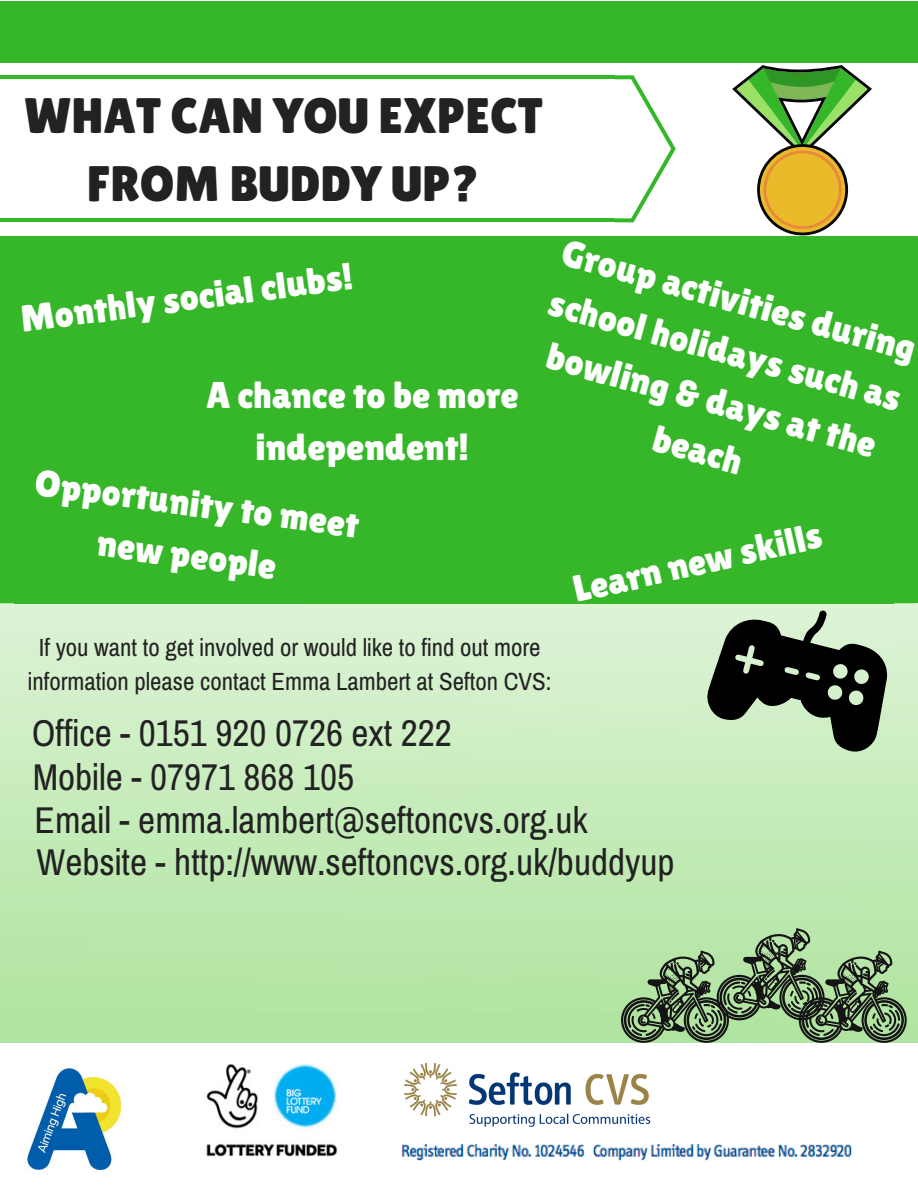
<style>
.page{position:relative;width:918px;height:1188px;background:#fff}
.page>*{position:absolute;margin:0;border:0;box-sizing:border-box;transform-origin:0 0}
.t1{font:49.8px/68.7px "Lilita One";color:#222;text-align:center}
.t2{font:37.35px/51.8px "Lilita One";color:#fff;text-align:center}
.t3{font:37.35px/43.2px "Archivo Narrow";color:#222}
.t4{font:24.9px/33.8px "Archivo Narrow";color:#222;text-align:center}
</style>
<div class="page">
<div style="left:0;top:1px;width:918px;height:62px;background:#35b729"></div>
<hr style="left:0;top:218px;width:38px;height:4px;background:#35b729">
<hr style="left:0;top:75px;width:38px;height:4px;background:#35b729">
<hr style="left:38px;top:218px;width:46px;height:4px;background:#35b729">
<hr style="left:38px;top:75px;width:46px;height:4px;background:#35b729">
<hr style="left:84px;top:218px;width:46px;height:4px;background:#35b729">
<hr style="left:84px;top:75px;width:46px;height:4px;background:#35b729">
<hr style="left:130px;top:218px;width:46px;height:4px;background:#35b729">
<hr style="left:130px;top:75px;width:46px;height:4px;background:#35b729">
<hr style="left:176px;top:218px;width:46px;height:4px;background:#35b729">
<hr style="left:176px;top:75px;width:46px;height:4px;background:#35b729">
<hr style="left:222px;top:218px;width:46px;height:4px;background:#35b729">
<hr style="left:222px;top:75px;width:46px;height:4px;background:#35b729">
<hr style="left:268px;top:218px;width:46px;height:4px;background:#35b729">
<hr style="left:268px;top:75px;width:46px;height:4px;background:#35b729">
<hr style="left:314px;top:218px;width:46px;height:4px;background:#35b729">
<hr style="left:314px;top:75px;width:46px;height:4px;background:#35b729">
<hr style="left:360px;top:218px;width:46px;height:4px;background:#35b729">
<hr style="left:360px;top:75px;width:46px;height:4px;background:#35b729">
<hr style="left:406px;top:218px;width:46px;height:4px;background:#35b729">
<hr style="left:406px;top:75px;width:46px;height:4px;background:#35b729">
<hr style="left:452px;top:218px;width:46px;height:4px;background:#35b729">
<hr style="left:452px;top:75px;width:46px;height:4px;background:#35b729">
<hr style="left:498px;top:218px;width:46px;height:4px;background:#35b729">
<hr style="left:498px;top:75px;width:46px;height:4px;background:#35b729">
<hr style="left:544px;top:218px;width:46px;height:4px;background:#35b729">
<hr style="left:544px;top:75px;width:46px;height:4px;background:#35b729">
<hr style="left:590px;top:218px;width:25px;height:4px;background:#35b729">
<hr style="left:590px;top:75px;width:25px;height:4px;background:#35b729">
<svg style="left:614px;top:75px;width:62px;height:147px"></svg>
<img style="left:0;top:603px;width:918px;height:440px">
<div style="left:894px;top:236px;width:24px;height:63px;background:#35b729"></div>
<div style="left:892px;top:299px;width:26px;height:249px;background:#35b729"></div>
<div style="left:14px;top:299px;width:880px;height:249px;background:#35b729"></div>
<div style="left:14px;top:236px;width:880px;height:65px;background:#35b729"></div>
<svg style="left:0;top:236px;width:14px;height:63px"></svg>
<div style="left:0;top:299px;width:16px;height:249px;background:#35b729"></div>
<div style="left:14px;top:546px;width:880px;height:57px;background:#35b729"></div>
<svg style="left:0;top:548px;width:14px;height:55px"></svg>
<img style="left:27px;top:1067px;width:95px;height:104px">
<img style="left:206px;top:1063px;width:132px;height:93px">
<img style="left:401px;top:1144px;width:452px;height:17px">
<svg style="left:702px;top:548px;width:216px;height:208px"></svg>
<svg style="left:621px;top:928px;width:286px;height:115px;background:#80a176"></svg>
<svg style="left:732px;top:65px;width:140px;height:170px"></svg>
<img style="left:404px;top:1063px;width:247px;height:64px">
<h1 class="t1" style="left:24px;top:81px;width:520px">WHAT CAN YOU EXPECT<br>FROM BUDDY UP?</h1>
<p class="t2" style="left:18px;top:292px;width:336px;rotate:-7deg">Monthly social clubs!</p>
<p class="t2" style="left:206px;top:369px;width:314px">A chance to be more independent!</p>
<p class="t2" style="left:39px;top:455px;width:328px;rotate:8deg">Opportunity to meet new people</p>
<p class="t2" style="left:569px;top:228px;width:367px;rotate:15deg">Group activities during school holidays such as bowling &amp; days at the beach</p>
<p class="t2" style="left:568px;top:565px;width:255px;rotate:-13deg">Learn new skills</p>
<p class="t4" style="left:28px;top:630px;width:525px">If you want to get involved or would like to find out more information please contact Emma Lambert at Sefton CVS:</p>
<p class="t3" style="left:32px;top:711px;width:644px">Office - 0151 920 0726 ext 222<br>Mobile - 07971 868 105<br>Email - emma.lambert@seftoncvs.org.uk Website - http://www.seftoncvs.org.uk/buddyup</p>
</div>
